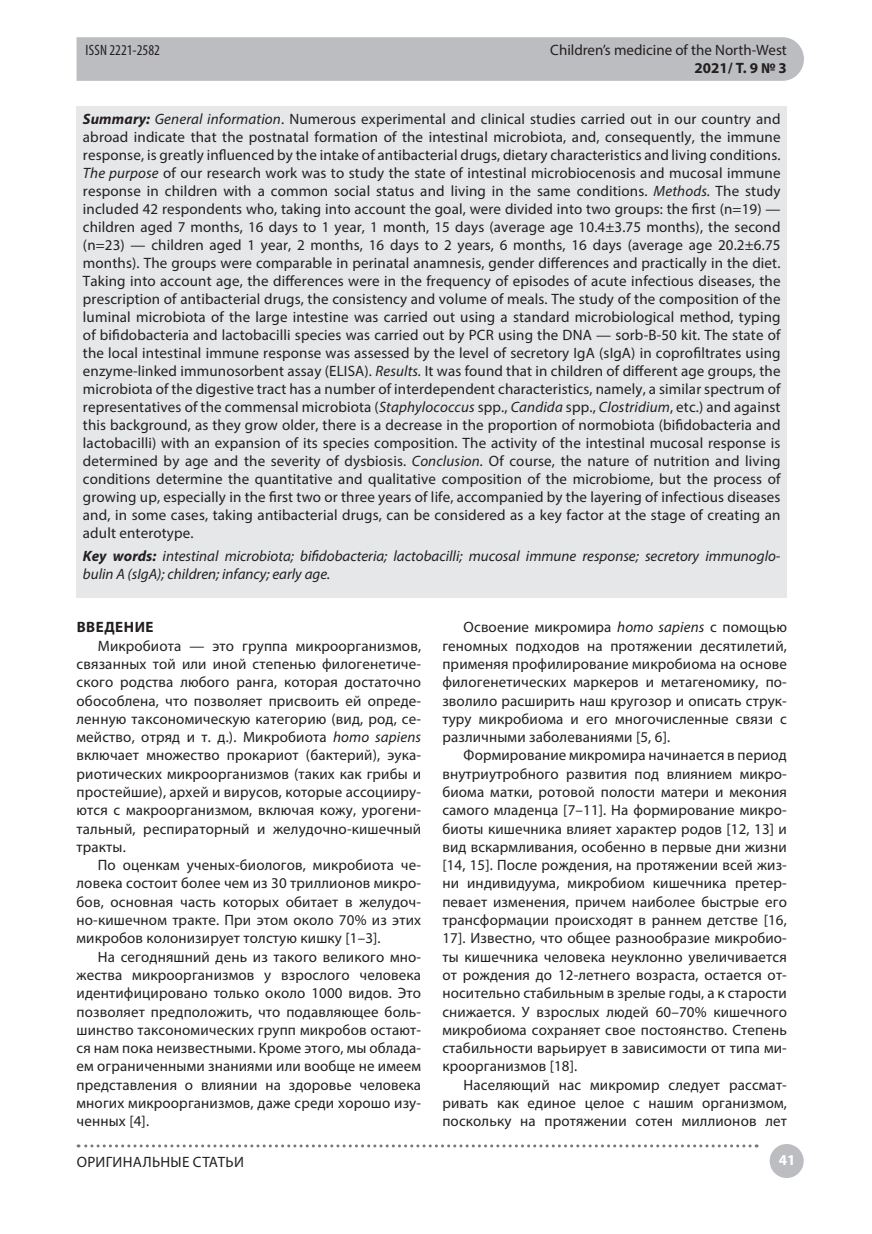
<style>
.page{position:relative;width:872px;height:1234px;background:#fff}
.page>*{position:absolute;margin:0;border:0;box-sizing:border-box;transform-origin:0 0}
.t1{font:15px/18.3px "Myriad Pro";letter-spacing:.01em;color:#231f20;text-align:justify}
.t2{font:italic 15px/18px "Myriad Pro";color:#231f20}
.t3{font:700 15px "Myriad Pro";letter-spacing:.03em;color:#231f20}
.t4{font:condensed 15px "Myriad Pro";color:#231f20}
.t5{font:700 15px "Myriad Pro";color:#fff}
.s1{font-weight:700;font-style:italic}
.s2{font-style:italic}
.s3{font-weight:700}
</style>
<div class="page">
<div style="left:77px;top:37px;width:727px;height:44px;background:#bcbdc0"></div>
<div style="left:769px;top:1143px;width:34px;height:34px;background:#bcbdc0;border-radius:50%"></div>
<svg style="left:78px;top:1144px;width:672px;height:3px"></svg>
<div style="left:77px;top:106px;width:710px;height:491px;background:#e6e7e9"></div>
<p class="t4" style="left:85px;top:45px;width:76px">ISSN 2221-2582</p>
<p class="t1" style="left:550px;top:42px;width:238px">Children’s medicine of the North-West</p>
<p class="t3" style="left:694px;top:62px;width:94px">2021/ Т. 9 № 3</p>
<p class="t1" style="left:83px;top:111px;width:699px"><span class="s1">Summary:</span> <span class="s2">General information</span>. Numerous experimental and clinical studies carried out in our country and abroad indicate that the postnatal formation of the intestinal microbiota, and, consequently, the immune response, is greatly influenced by the intake of antibacterial drugs, dietary characteristics and living conditions.<br><span class="s2">The purpose</span> of our research work was to study the state of intestinal microbiocenosis and mucosal immune response in children with a common social status and living in the same conditions. <span class="s2">Methods.</span> The study included 42 respondents who, taking into account the goal, were divided into two groups: the first (n=19) — children aged 7 months, 16 days to 1 year, 1 month, 15 days (average age 10.4±3.75 months), the second (n=23) — children aged 1 year, 2 months, 16 days to 2 years, 6 months, 16 days (average age 20.2±6.75 months). The groups were comparable in perinatal anamnesis, gender differences and practically in the diet.<br>Taking into account age, the differences were in the frequency of episodes of acute infectious diseases, the prescription of antibacterial drugs, the consistency and volume of meals. The study of the composition of the luminal microbiota of the large intestine was carried out using a standard microbiological method, typing of bifidobacteria and lactobacilli species was carried out by PCR using the DNA — sorb-B-50 kit. The state of the local intestinal immune response was assessed by the level of secretory IgA (sIgA) in coprofiltrates using enzyme-linked immunosorbent assay (ELISA). <span class="s2">Results.</span> It was found that in children of different age groups, the microbiota of the digestive tract has a number of interdependent characteristics, namely, a similar spectrum of representatives of the commensal microbiota (<span class="s2">Staphylococcus</span> spp., <span class="s2">Candida</span> spp., <span class="s2">Clostridium</span>, etc.) and against this background, as they grow older, there is a decrease in the proportion of normobiota (bifidobacteria and lactobacilli) with an expansion of its species composition. The activity of the intestinal mucosal response is determined by age and the severity of dysbiosis. <span class="s2">Conclusion.</span> Of course, the nature of nutrition and living conditions determine the quantitative and qualitative composition of the microbiome, but the process of growing up, especially in the first two or three years of life, accompanied by the layering of infectious diseases and, in some cases, taking antibacterial drugs, can be considered as a key factor at the stage of creating an adult enterotype.</p>
<p class="t2" style="left:83px;top:547px;width:699px"><span class="s3">Key words:</span> intestinal microbiota; bifidobacteria; lactobacilli; mucosal immune response; secretory immunoglo&shy;bulin A (sIgA); children; infancy; early age.</p>
<p class="t1" style="left:442px;top:619px;width:346px;text-indent:21px">Освоение микромира <span class="s2">homo sapiens</span> с помощью геномных подходов на протяжении десятилетий, применяя профилирование микробиома на основе филогенетических маркеров и метагеномику, по&shy;зволило расширить наш кругозор и описать струк&shy;туру микробиома и его многочисленные связи с различными заболеваниями [5, 6].</p>
<p class="t1" style="left:442px;top:747px;width:346px;text-indent:21px">Формирование микромира начинается в период внутриутробного развития под влиянием микро&shy;биома матки, ротовой полости матери и мекония самого младенца [7–11]. На формирование микро&shy;биоты кишечника влияет характер родов [12, 13] и вид вскармливания, особенно в первые дни жизни [14, 15]. После рождения, на протяжении всей жиз&shy;ни индивидуума, микробиом кишечника претер&shy;певает изменения, причем наиболее быстрые его трансформации происходят в раннем детстве [16, 17]. Известно, что общее разнообразие микробио&shy;ты кишечника человека неуклонно увеличивается от рождения до 12-летнего возраста, остается от&shy;носительно стабильным в зрелые годы, а к старости снижается. У взрослых людей 60–70% кишечного микробиома сохраняет свое постоянство. Степень стабильности варьирует в зависимости от типа ми&shy;кроорганизмов [18].</p>
<p class="t1" style="left:442px;top:1076px;width:346px;text-indent:21px">Населяющий нас микромир следует рассмат&shy;ривать как единое целое с нашим организмом, поскольку на протяжении сотен миллионов лет</p>
<p class="t3" style="left:77px;top:621px;width:78px">ВВЕДЕНИЕ</p>
<p class="t1" style="left:77px;top:637px;width:346px;text-indent:21px">Микробиота — это группа микроорганизмов, связанных той или иной степенью филогенетиче&shy;ского родства любого ранга, которая достаточно обособлена, что позволяет присвоить ей опреде&shy;ленную таксономическую категорию (вид, род, се&shy;мейство, отряд и т. д.). Микробиота <span class="s2">homo sapiens </span>включает множество прокариот (бактерий), эука&shy;риотических микроорганизмов (таких как грибы и простейшие), архей и вирусов, которые ассоцииру&shy;ются с макроорганизмом, включая кожу, урогени&shy;тальный, респираторный и желудочно-кишечный тракты.</p>
<p class="t1" style="left:77px;top:857px;width:346px;text-indent:21px">По оценкам ученых-биологов, микробиота че&shy;ловека состоит более чем из 30 триллионов микро&shy;бов, основная часть которых обитает в желудоч&shy;но-кишечном тракте. При этом около 70% из этих микробов колонизирует толстую кишку [1–3].</p>
<p class="t1" style="left:77px;top:948px;width:346px;text-indent:21px">На сегодняшний день из такого великого мно&shy;жества микроорганизмов у взрослого человека идентифицировано только около 1000 видов. Это позволяет предположить, что подавляющее боль&shy;шинство таксономических групп микробов остают&shy;ся нам пока неизвестными. Кроме этого, мы облада&shy;ем ограниченными знаниями или вообще не имеем представления о влиянии на здоровье человека многих микроорганизмов, даже среди хорошо изу&shy;ченных [4].</p>
<p class="t1" style="left:77px;top:1153px;width:169px">ОРИГИНАЛЬНЫЕ СТАТЬИ</p>
<p class="t5" style="left:778px;top:1154px;width:18px">41</p>
</div>
